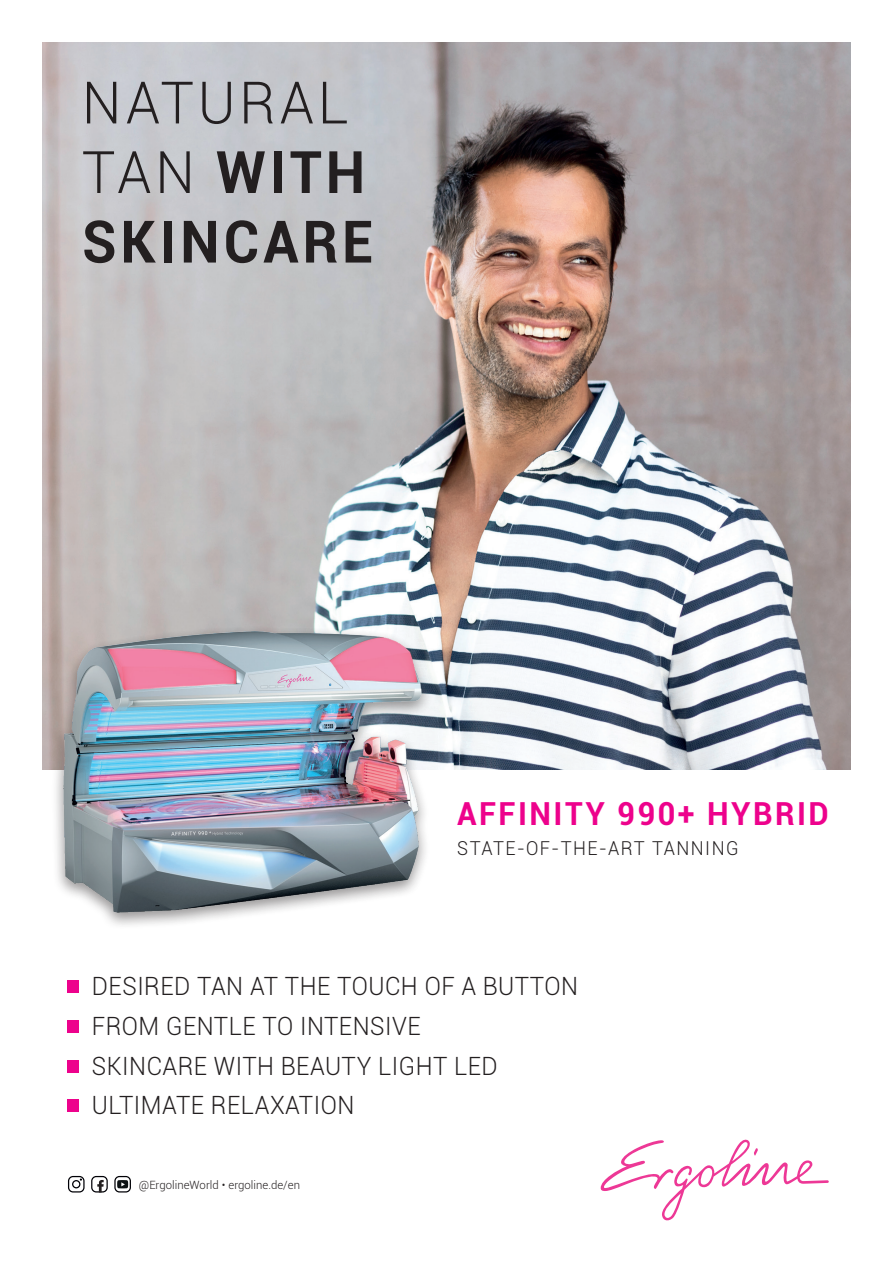
<style>
.page{position:relative;width:893px;height:1263px;background:#fff}
.page>*{position:absolute;margin:0;border:0;box-sizing:border-box;transform-origin:0 0}
.t1{font:700 58.5px/69.6px "Roboto";letter-spacing:.07em;color:#231f20;scale:.95 1}
.t2{font:700 32.1px "Roboto";letter-spacing:.08em;color:#ed028c;scale:.95 1}
.t3{font:300 25.2px/39.6px "Roboto";letter-spacing:.02em;color:#231f20;scale:.95 1}
.t4{font:300 19.2px "Roboto";letter-spacing:.08em;color:#231f20;scale:.95 1}
.t5{font:300 11.4px "Roboto";color:#231f20}
.s1{font-weight:300}
</style>
<div class="page">
<img style="left:43px;top:43px;width:807px;height:726px">
<svg style="left:601px;top:1140px;width:228px;height:80px"></svg>
<svg style="left:91px;top:1176px;width:17px;height:16px"></svg>
<svg style="left:114px;top:1176px;width:17px;height:16px"></svg>
<svg style="left:68px;top:1176px;width:17px;height:16px"></svg>
<img style="left:42px;top:595px;width:447px;height:330px">
<div style="left:67px;top:981px;width:12px;height:12px;background:#ed028c"></div>
<div style="left:67px;top:1020px;width:12px;height:12px;background:#ed028c"></div>
<div style="left:67px;top:1060px;width:12px;height:12px;background:#ed028c"></div>
<div style="left:67px;top:1100px;width:12px;height:12px;background:#ed028c"></div>
<h1 class="t1" style="left:82px;top:66px;width:308px"><span class="s1">NATURAL<br>TAN</span> WITH<br>SKINCARE</h1>
<p class="t2" style="left:457px;top:791px;width:393px">AFFINITY 990+ HYBRID</p>
<p class="t4" style="left:457px;top:835px;width:298px">STATE-OF-THE-ART TANNING</p>
<p class="t3" style="left:92px;top:966px;width:513px">DESIRED TAN AT THE TOUCH OF A BUTTON<br>FROM GENTLE TO INTENSIVE<br>SKINCARE WITH BEAUTY LIGHT LED<br>ULTIMATE RELAXATION</p>
<p class="t5" style="left:139px;top:1176px;width:163px">@ErgolineWorld • ergoline.de/en</p>
</div>
